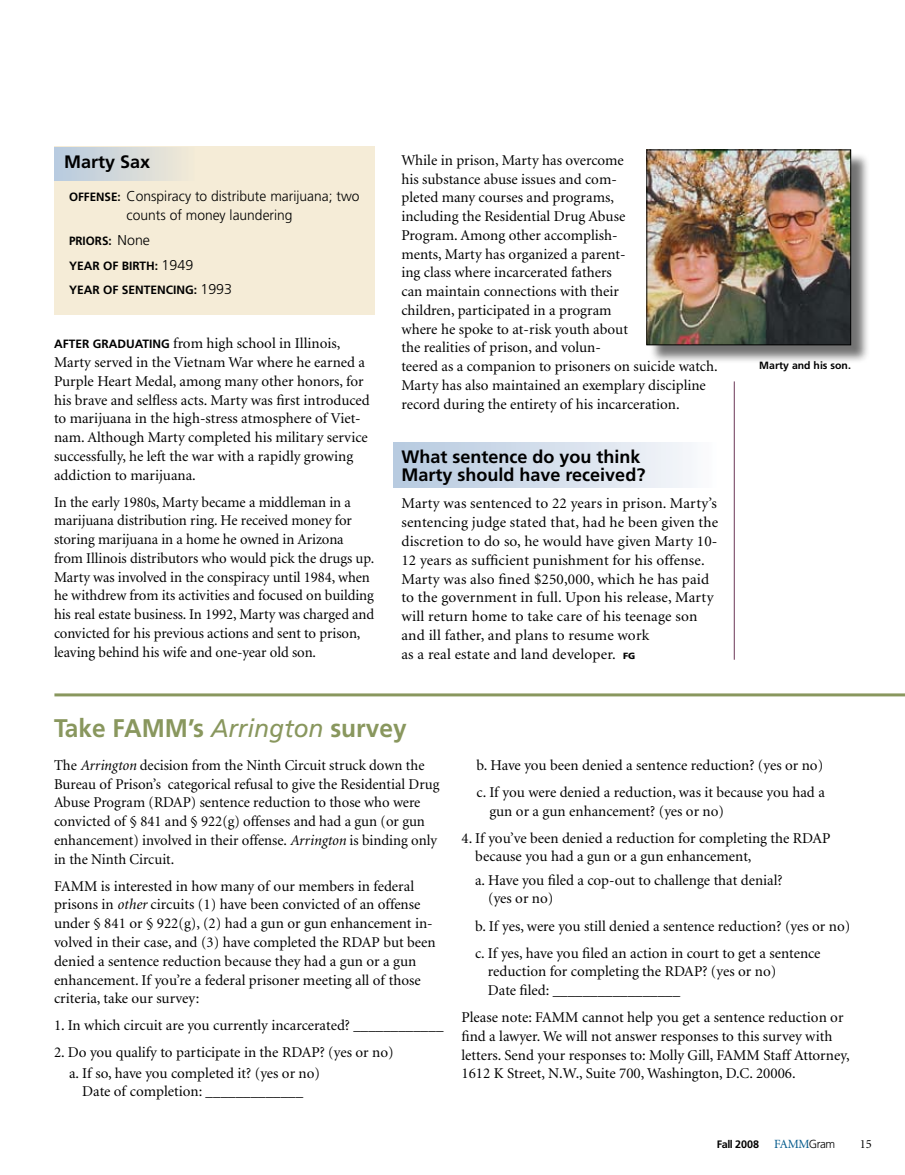
<style>
.page{position:relative;width:905px;height:1175px;background:#fff}
.page>*{position:absolute;margin:0;border:0;box-sizing:border-box;transform-origin:0 0}
.t1{font:700 25.5px "Frutiger";color:#89975e;scale:.96 1}
.t2{font:700 18px/18.8px "Frutiger";color:#000}
.t3{font:15px/18.8px "Minion";color:#000}
.t4{font:300 14.25px/18.8px "Frutiger";color:#000}
.t5{font:12.45px "Minion";color:#000}
.t6{font:700 12px/24.8px "Frutiger";color:#000}
.t7{font:700 10.8px "Frutiger";letter-spacing:-.02em;color:#000}
.t8{font:700 10.5px "Frutiger";color:#000}
.s1{font-weight:700;font-size:12px}
.s2{font-weight:300;font-size:14.25px}
.s3{font-family:"Frutiger";font-weight:900;font-size:9px}
.s4{font-weight:400;font-style:italic}
.s5{font-style:italic}
.s6{font-family:"Minion";font-weight:400;font-size:12.6px;color:#00588a}
.s7{font-weight:300;font-size:11.7px}
</style>
<div class="page">
<div style="left:394px;top:442px;width:322px;height:46px;background:linear-gradient(to right,#b5c9df,#f9f9fc)"></div>
<hr style="left:734px;top:381px;width:1px;height:278px;background:#6b3756">
<div style="left:54px;top:146px;width:320px;height:168px;background:#f5ecd7"></div>
<div style="left:54px;top:147px;width:143px;height:34px;background:linear-gradient(to right,#b7cadf,#f3ead6)"></div>
<div style="left:648px;top:152px;width:221px;height:211px;background:#000;opacity:.55"></div>
<img style="left:648px;top:152px;width:200px;height:191px">
<div style="left:646px;top:150px;width:204px;height:195px;border:1px solid #000"></div>
<hr style="left:54px;top:693px;width:850px;height:3px;background:#89975e">
<p class="t2" style="left:64px;top:152px;width:88px">Marty Sax</p>
<p class="t4" style="left:127px;top:187px;width:234px;text-indent:-58px"><span class="s1">OFFENSE:</span> Conspiracy to distribute marijuana; two counts of money laundering</p>
<p class="t6" style="left:69px;top:228px;width:165px">Priors: <span class="s2">None<br></span>YEAR OF Birth: <span class="s2">1949<br></span>YEAR OF SENTENCING: <span class="s2">1993</span></p>
<p class="t3" style="left:54px;top:335px;width:317px;text-indent:119px">from high school in Illinois, Marty served in the Vietnam War where he earned a Purple Heart Medal, among many other honors, for his brave and selfless acts. Marty was first introduced to marijuana in the high-stress atmosphere of Viet&shy;nam. Although Marty completed his military service successfully, he left the war with a rapidly growing addiction to marijuana.</p>
<p class="t3" style="left:54px;top:493px;width:322px">In the early 1980s, Marty became a middleman in a marijuana distribution ring. He received money for storing marijuana in a home he owned in Arizona from Illinois distributors who would pick the drugs up.<br>Marty was involved in the conspiracy until 1984, when he withdrew from its activities and focused on building his real estate business. In 1992, Marty was charged and convicted for his previous actions and sent to prison, leaving behind his wife and one-year old son.</p>
<p class="t6" style="left:54px;top:332px;width:17px">After</p>
<p class="t6" style="left:93px;top:332px;width:9px">graduating</p>
<p class="t3" style="left:401px;top:151px;width:318px">While in prison, Marty has overcome<br>his substance abuse issues and com-<br>pleted many courses and programs,<br>including the Residential Drug Abuse<br>Program. Among other accomplish-<br>ments, Marty has organized a parent-<br>ing class where incarcerated fathers<br>can maintain connections with their<br>children, participated in a program<br>where he spoke to at-risk youth about<br>the realities of prison, and volun-<br>teered as a companion to prisoners on suicide watch.<br>Marty has also maintained an exemplary discipline record during the entirety of his incarceration.</p>
<p class="t2" style="left:401px;top:447px;width:245px">What sentence do you think<br>Marty should have received?</p>
<p class="t3" style="left:401px;top:495px;width:318px">Marty was sentenced to 22 years in prison. Marty’s sentencing judge stated that, had he been given the discretion to do so, he would have given Marty 10- 12 years as sufficient punishment for his offense.<br>Marty was also fined $250,000, which he has paid to the government in full. Upon his release, Marty will return home to take care of his teenage son and ill father, and plans to resume work<br>as a real estate and land developer. <span class="s3">FG</span></p>
<h1 class="t1" style="left:54px;top:713px;width:369px">Take FAMM’s <span class="s4">Arrington</span> survey</h1>
<p class="t8" style="left:759px;top:359px;width:93px">Marty and his son.</p>
<p class="t3" style="left:54px;top:756px;width:387px">The <span class="s5">Arrington</span> decision from the Ninth Circuit struck down the Bureau of Prison’s categorical refusal to give the Residential Drug Abuse Program (RDAP) sentence reduction to those who were convicted of § 841 and § 922(g) offenses and had a gun (or gun enhancement) involved in their offense. <span class="s5">Arrington</span> is binding only in the Ninth Circuit.</p>
<p class="t3" style="left:54px;top:877px;width:383px">FAMM is interested in how many of our members in federal prisons in <span class="s5">other</span> circuits (1) have been convicted of an offense under § 841 or § 922(g), (2) had a gun or gun enhancement in&shy;volved in their case, and (3) have completed the RDAP but been denied a sentence reduction because they had a gun or a gun enhancement. If you’re a federal prisoner meeting all of those criteria, take our survey:</p>
<p class="t3" style="left:54px;top:1016px;width:391px">1. In which circuit are you currently incarcerated? ____________</p>
<p class="t3" style="left:69px;top:1042px;width:326px;line-height:20.2px;text-indent:-15px">2. Do you qualify to participate in the RDAP? (yes or no) a. If so, have you completed it? (yes or no)</p>
<p class="t3" style="left:82px;top:1082px;width:222px">Date of completion: _____________</p>
<p class="t3" style="left:476px;top:752px;width:350px;line-height:27px">b. Have you been denied a sentence reduction? (yes or no) c. If you were denied a reduction, was it because you had a</p>
<p class="t3" style="left:489px;top:802px;width:236px">gun or a gun enhancement? (yes or no)</p>
<p class="t3" style="left:475px;top:829px;width:357px;text-indent:-14px">4. If you’ve been denied a reduction for completing the RDAP because you had a gun or a gun enhancement,</p>
<p class="t3" style="left:488px;top:871px;width:296px;text-indent:-13px">a. Have you filed a cop-out to challenge that denial? (yes or no)</p>
<p class="t3" style="left:475px;top:912px;width:377px;line-height:27px">b. If yes, were you still denied a sentence reduction? (yes or no) c. If yes, have you filed an action in court to get a sentence</p>
<p class="t3" style="left:488px;top:962px;width:290px">reduction for completing the RDAP? (yes or no)<br>Date filed: _________________</p>
<p class="t3" style="left:461px;top:1008px;width:390px">Please note: FAMM cannot help you get a sentence reduction or find a lawyer. We will not answer responses to this survey with letters. Send your responses to: Molly Gill, FAMM Staff Attorney, 1612 K Street, N.W., Suite 700, Washington, D.C. 20006.</p>
<p class="t7" style="left:716px;top:1138px;width:120px">Fall 2008 <span class="s6">FAMM</span><span class="s7">Gram</span></p>
<p class="t5" style="left:859px;top:1137px;width:13px">15</p>
</div>
